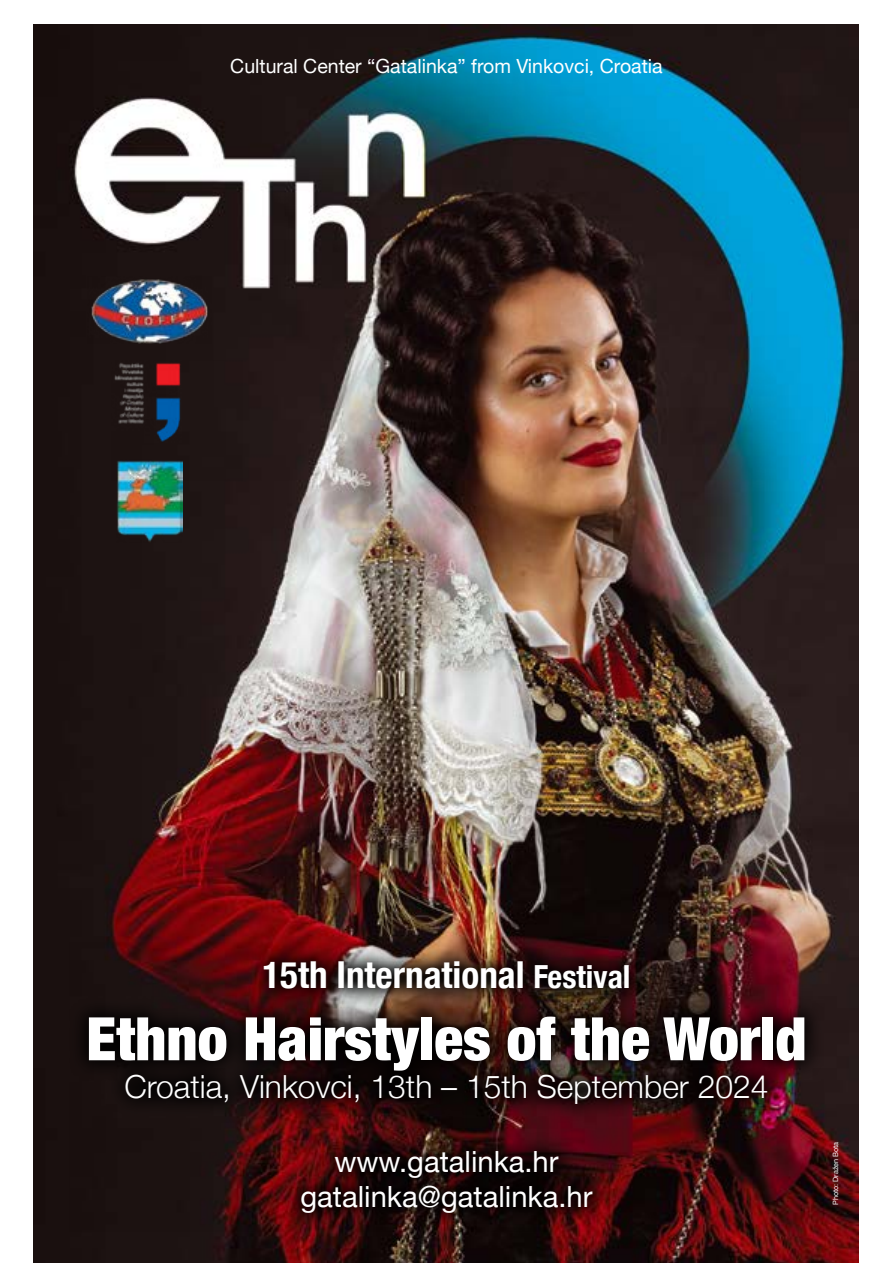
<style>
.page{position:relative;width:893px;height:1263px;background:#fff}
.page>*{position:absolute;margin:0;border:0;box-sizing:border-box;transform-origin:0 0}
.t1{font:900 condensed 60px "Helvetica Neue";color:#fff}
.t2{font:700 condensed 37.2px "Helvetica Neue";color:#fff}
.t3{font:300 31.8px "Helvetica Neue";color:#fff}
.t4{font:29.25px/35px "Helvetica Neue";color:#fff;text-align:center}
.t5{font:19.5px "Helvetica Neue";color:#fff}
.t6{font:7.2px "Helvetica Neue";color:#fff}
.s1{font-size:31.8px}
</style>
<div class="page">
<img style="left:33px;top:25px;width:825px;height:1238px">
<svg style="left:69px;top:942px;width:755px;height:290px;background:#2e0f0f"></svg>
<img style="left:88px;top:276px;width:124px;height:68px">
<img style="left:117px;top:480px;width:66px;height:62px">
<img style="left:111px;top:360px;width:131px;height:120px">
<p class="t5" style="left:230px;top:52px;width:434px">Cultural Center “Gatalinka” from Vinkovci, Croatia</p>
<h2 class="t2" style="left:262px;top:944px;width:370px">15th International <span class="s1">Festival</span></h2>
<h1 class="t1" style="left:86px;top:989px;width:722px">Ethno Hairstyles of the World</h1>
<h3 class="t3" style="left:124px;top:1061px;width:646px">Croatia, Vinkovci, 13th – 15th September 2024</h3>
<h3 class="t4" style="left:300px;top:1145px;width:293px">www.gatalinka.hr gatalinka@gatalinka.hr</h3>
<p class="t6" style="left:830px;top:1205px;width:65px;rotate:-90deg">Photo: Dražen Bota</p>
</div>
